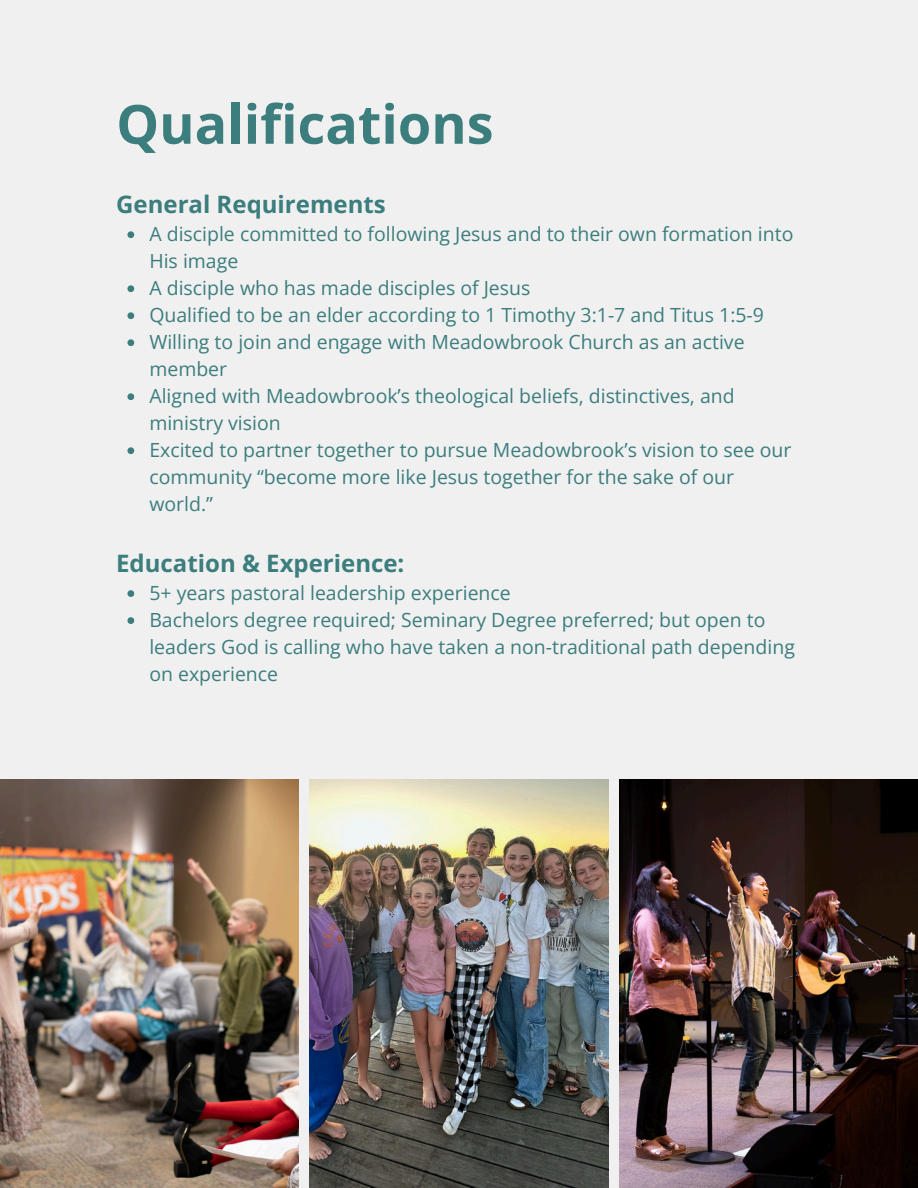
<style>
.page{position:relative;width:918px;height:1188px;background:#f0f0f0}
.page>*{position:absolute;margin:0;border:0;box-sizing:border-box;transform-origin:0 0}
.t1{font:700 54px "Open Sans";color:#3c7d7e}
.t2{font:700 24px "Open Sans";color:#3c7d7e}
.t3{font:19.5px/27px "Open Sans";color:#3c7d7e}
</style>
<div class="page">
<img style="left:620px;top:780px;width:298px;height:408px">
<img style="left:0;top:780px;width:298px;height:408px">
<img style="left:309px;top:780px;width:300px;height:408px">
<svg style="left:127px;top:231px;width:7px;height:7px"></svg>
<svg style="left:127px;top:285px;width:7px;height:7px"></svg>
<svg style="left:127px;top:312px;width:7px;height:7px"></svg>
<svg style="left:127px;top:339px;width:7px;height:7px"></svg>
<svg style="left:127px;top:393px;width:7px;height:7px"></svg>
<svg style="left:127px;top:447px;width:7px;height:7px"></svg>
<svg style="left:127px;top:590px;width:7px;height:7px"></svg>
<svg style="left:127px;top:617px;width:7px;height:7px"></svg>
<h1 class="t1" style="left:116px;top:86px;width:379px">Qualifications</h1>
<h2 class="t2" style="left:116px;top:188px;width:271px">General Requirements</h2>
<p class="t3" style="left:149px;top:220px;width:646px">A disciple committed to following Jesus and to their own formation into<br>His image</p>
<p class="t3" style="left:149px;top:274px;width:383px">A disciple who has made disciples of Jesus</p>
<p class="t3" style="left:149px;top:301px;width:616px">Qualified to be an elder according to 1 Timothy 3:1-7 and Titus 1:5-9</p>
<p class="t3" style="left:149px;top:328px;width:597px">Willing to join and engage with Meadowbrook Church as an active member</p>
<p class="t3" style="left:149px;top:382px;width:587px">Aligned with Meadowbrook’s theological beliefs, distinctives, and ministry vision</p>
<p class="t3" style="left:149px;top:436px;width:644px">Excited to partner together to pursue Meadowbrook’s vision to see our community “become more like Jesus together for the sake of our world.”</p>
<h2 class="t2" style="left:116px;top:547px;width:290px">Education &amp; Experience:</h2>
<p class="t3" style="left:149px;top:579px;width:363px">5+ years pastoral leadership experience</p>
<p class="t3" style="left:149px;top:606px;width:647px">Bachelors degree required; Seminary Degree preferred; but open to leaders God is calling who have taken a non-traditional path depending on experience</p>
</div>
